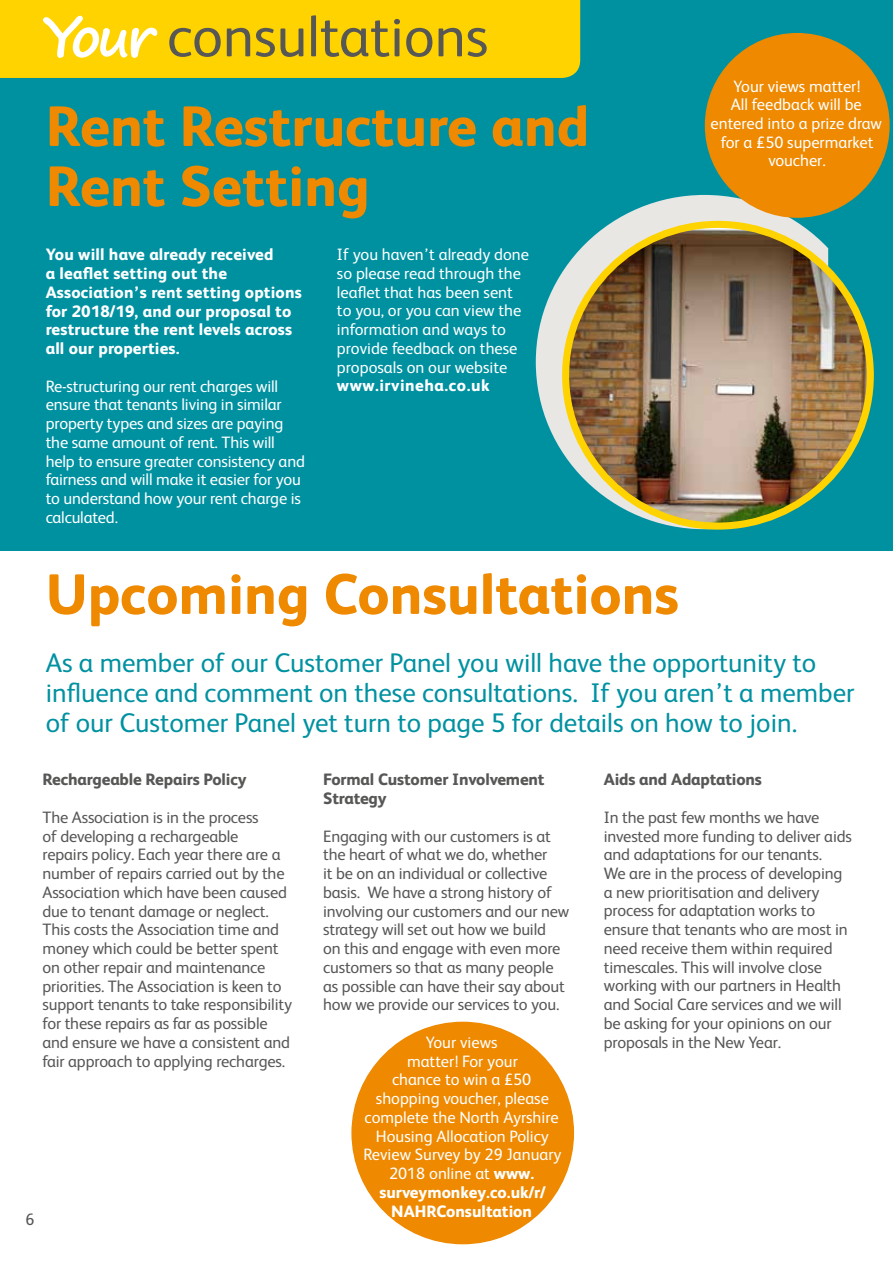
<style>
.page{position:relative;width:893px;height:1263px;background:#fff}
.page>*{position:absolute;margin:0;border:0;box-sizing:border-box;transform-origin:0 0}
.t1{font:57.75px "FS Albert";color:#575756}
.t2{font:800 57px/60px "FS Albert";color:#ee8900}
.t3{font:27px/30px "FS Albert";color:#0091a1}
.t4{font:16.5px/18.8px "FS Albert";letter-spacing:-.01em;color:#575756}
.t5{font:16.5px/18.8px "FS Albert";color:#fff;text-align:center}
.t6{font:800 16.5px/18.8px "FS Albert";letter-spacing:.01em;color:#fff}
.t7{font:800 16.5px/18.8px "FS Albert";letter-spacing:-.01em;color:#575756}
.t8{font:800 16.5px "FS Albert";letter-spacing:.03em;color:#fff}
.s1{font-family:"Segoe Print";font-weight:700;font-size:54.75px;color:#fff}
.s2{font-weight:800}
</style>
<div class="page">
<div style="left:0;top:0;width:893px;height:551px;background:#0091a1"></div>
<div style="left:0;top:0;width:580px;height:78px;background:#ffd300"></div>
<svg style="left:536px;top:195px;width:299px;height:334px"></svg>
<img style="left:566px;top:224px;width:304px;height:302px">
<div style="left:562px;top:221px;width:312px;height:309px;border:7px solid #ffd300;border-radius:50%"></div>
<div style="left:706px;top:34px;width:183px;height:183px;background:#ee8900;border-radius:50%"></div>
<div style="left:352px;top:1022px;width:221px;height:221px;background:#ee8900;border-radius:50%"></div>
<hr style="left:892px;top:1010px;width:1px;height:253px;background:#0091a1">
<h1 class="t1" style="left:42px;top:-2px;width:447px"><span class="s1">Your</span> consultations</h1>
<h2 class="t2" style="left:46px;top:94px;width:545px">Rent Restructure and<br>Rent Setting</h2>
<p class="t6" style="left:46px;top:244px;width:258px">You will have already received<br>a leaflet setting out the<br>Association’s rent setting options for 2018/19, and our proposal to restructure the rent levels across all our properties.</p>
<p class="t5" style="left:46px;top:376px;width:261px;text-align:left">Re-structuring our rent charges will ensure that tenants living in similar property types and sizes are paying the same amount of rent. This will help to ensure greater consistency and fairness and will make it easier for you to understand how your rent charge is calculated.</p>
<p class="t5" style="left:337px;top:244px;width:194px;text-align:left">If you haven’t already done so please read through the leaflet that has been sent to you, or you can view the information and ways to provide feedback on these proposals on our website</p>
<p class="t8" style="left:337px;top:374px;width:154px">www.irvineha.co.uk</p>
<p class="t5" style="left:711px;top:76px;width:173px">Your views matter!<br>All feedback will be entered into a prize draw for a £50 supermarket voucher.</p>
<h2 class="t2" style="left:46px;top:561px;width:635px">Upcoming Consultations</h2>
<h3 class="t3" style="left:46px;top:646px;width:810px">As a member of our Customer Panel you will have the opportunity to influence and comment on these consultations. If you aren’t a member of our Customer Panel yet turn to page 5 for details on how to join.</h3>
<p class="t7" style="left:42px;top:769px;width:206px">Rechargeable Repairs Policy</p>
<p class="t4" style="left:42px;top:807px;width:251px">The Association is in the process<br>of developing a rechargeable<br>repairs policy. Each year there are a number of repairs carried out by the Association which have been caused due to tenant damage or neglect.<br>This costs the Association time and money which could be better spent on other repair and maintenance priorities. The Association is keen to support tenants to take responsibility for these repairs as far as possible and ensure we have a consistent and fair approach to applying recharges.</p>
<p class="t4" style="left:26px;top:1209px;width:11px">6</p>
<p class="t7" style="left:323px;top:769px;width:223px">Formal Customer Involvement<br>Strategy</p>
<p class="t4" style="left:323px;top:826px;width:248px">Engaging with our customers is at the heart of what we do, whether<br>it be on an individual or collective basis. We have a strong history of involving our customers and our new strategy will set out how we build<br>on this and engage with even more customers so that as many people as possible can have their say about how we provide our services to you.</p>
<p class="t5" style="left:363px;top:1032px;width:200px">Your views<br>matter! For your<br>chance to win a £50 shopping voucher, please complete the North Ayrshire<br>Housing Allocation Policy<br>Review Survey by 29 January<br>2018 online at <span class="s2">www. surveymonkey.co.uk/r/<br>NAHRConsultation</span></p>
<p class="t7" style="left:604px;top:769px;width:160px">Aids and Adaptations</p>
<p class="t4" style="left:604px;top:807px;width:250px">In the past few months we have invested more funding to deliver aids and adaptations for our tenants.<br>We are in the process of developing a new prioritisation and delivery process for adaptation works to ensure that tenants who are most in need receive them within required timescales. This will involve close working with our partners in Health and Social Care services and we will be asking for your opinions on our proposals in the New Year.</p>
</div>
